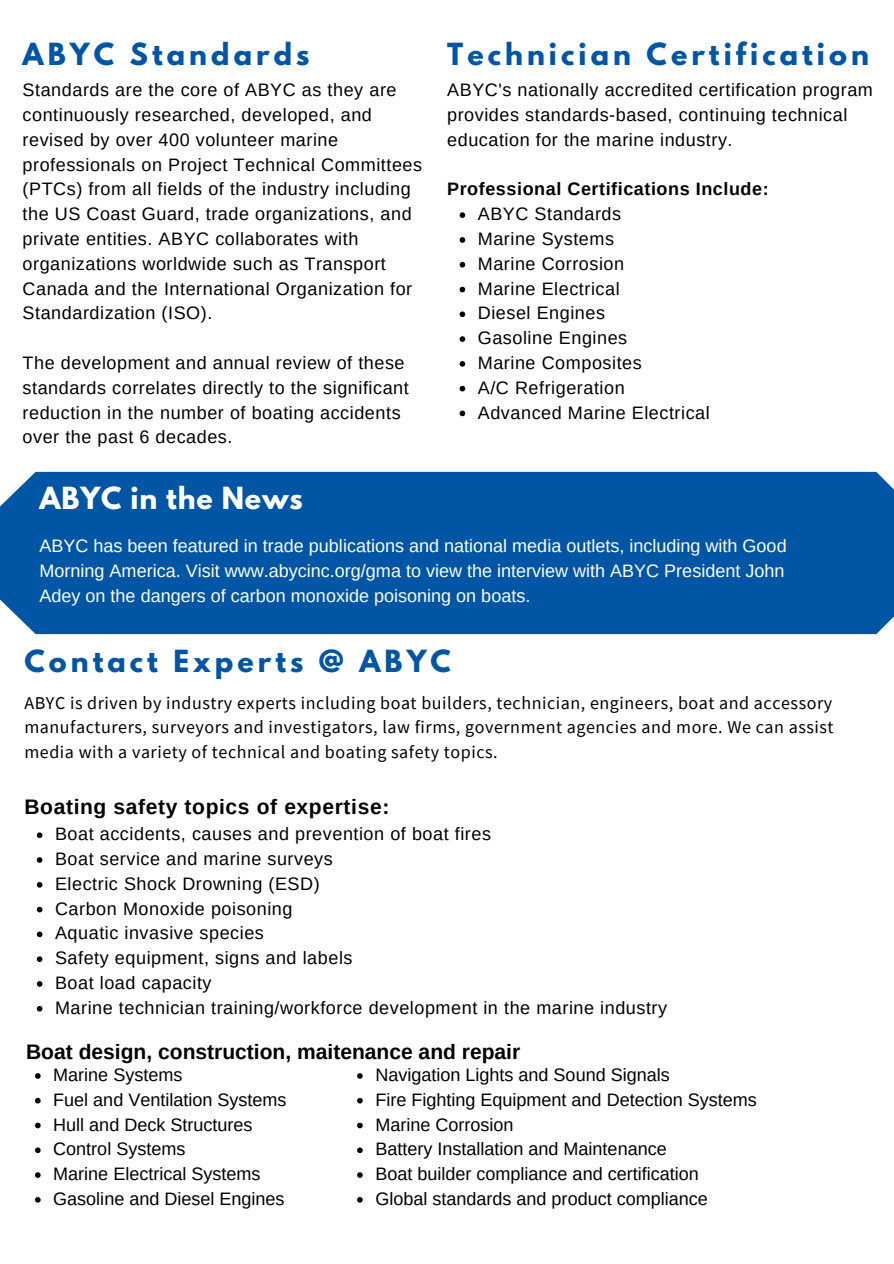
<style>
.page{position:relative;width:894px;height:1264px;background:#fff}
.page>*{position:absolute;margin:0;border:0;box-sizing:border-box;transform-origin:0 0}
.t1{font:700 27px "League Spartan";letter-spacing:.15em;color:#0055a5}
.t2{font:700 27px "League Spartan";letter-spacing:.03em;color:#fff}
.t3{font:700 21px "Arimo";color:#000}
.t4{font:700 21px "Arimo";letter-spacing:.03em;color:#000}
.t5{font:18px/24.8px "Arimo";letter-spacing:.03em;color:#000}
.t6{font:18px "Arimo";color:#000}
.t7{font:18px/24.8px "Source Sans Pro";letter-spacing:.03em;color:#000;text-align:justify}
.t8{font:18px/24.8px "Arimo";color:#fff}
.t9{font:700 18px "Arimo";letter-spacing:.03em;color:#000}
</style>
<div class="page">
<div style="left:0;top:472px;width:893px;height:162px;background:#0055a5"></div>
<svg style="left:37px;top:832px;width:5px;height:6px"></svg>
<svg style="left:37px;top:857px;width:5px;height:5px"></svg>
<svg style="left:37px;top:882px;width:5px;height:5px"></svg>
<svg style="left:37px;top:906px;width:5px;height:6px"></svg>
<svg style="left:37px;top:931px;width:5px;height:6px"></svg>
<svg style="left:37px;top:956px;width:5px;height:6px"></svg>
<svg style="left:37px;top:981px;width:5px;height:5px"></svg>
<svg style="left:37px;top:1005px;width:5px;height:6px"></svg>
<svg style="left:459px;top:212px;width:6px;height:6px"></svg>
<svg style="left:459px;top:237px;width:6px;height:6px"></svg>
<svg style="left:459px;top:262px;width:6px;height:5px"></svg>
<svg style="left:459px;top:287px;width:6px;height:5px"></svg>
<svg style="left:459px;top:311px;width:6px;height:6px"></svg>
<svg style="left:459px;top:336px;width:6px;height:6px"></svg>
<svg style="left:459px;top:361px;width:6px;height:6px"></svg>
<svg style="left:459px;top:386px;width:6px;height:5px"></svg>
<svg style="left:459px;top:410px;width:6px;height:6px"></svg>
<svg style="left:35px;top:1073px;width:6px;height:5px"></svg>
<svg style="left:35px;top:1097px;width:6px;height:6px"></svg>
<svg style="left:35px;top:1122px;width:6px;height:6px"></svg>
<svg style="left:35px;top:1147px;width:6px;height:6px"></svg>
<svg style="left:35px;top:1172px;width:6px;height:5px"></svg>
<svg style="left:35px;top:1197px;width:6px;height:5px"></svg>
<svg style="left:357px;top:1073px;width:5px;height:5px"></svg>
<svg style="left:357px;top:1097px;width:5px;height:6px"></svg>
<svg style="left:357px;top:1122px;width:5px;height:6px"></svg>
<svg style="left:357px;top:1147px;width:5px;height:6px"></svg>
<svg style="left:357px;top:1172px;width:5px;height:5px"></svg>
<svg style="left:357px;top:1197px;width:5px;height:5px"></svg>
<p class="t1" style="left:23px;top:41px;width:288px">ABYC Standards</p>
<p class="t5" style="left:23px;top:78px;width:401px">Standards are the core of ABYC as they are continuously researched, developed, and revised by over 400 volunteer marine professionals on Project Technical Committees (PTCs) from all fields of the industry including the US Coast Guard, trade organizations, and private entities. ABYC collaborates with organizations worldwide such as Transport Canada and the International Organization for Standardization (ISO).</p>
<p class="t5" style="left:23px;top:350px;width:387px">The development and annual review of these standards correlates directly to the significant reduction in the number of boating accidents over the past 6 decades.</p>
<p class="t2" style="left:40px;top:485px;width:265px">ABYC in the News</p>
<p class="t1" style="left:447px;top:41px;width:423px">Technician Certification</p>
<p class="t5" style="left:447px;top:78px;width:427px">ABYC's nationally accredited certification program provides standards-based, continuing technical education for the marine industry.</p>
<p class="t9" style="left:447px;top:179px;width:323px">Professional Certifications Include:</p>
<p class="t5" style="left:477px;top:202px;width:145px">ABYC Standards</p>
<p class="t5" style="left:477px;top:226px;width:138px">Marine Systems</p>
<p class="t5" style="left:477px;top:251px;width:148px">Marine Corrosion</p>
<p class="t5" style="left:477px;top:276px;width:143px">Marine Electrical</p>
<p class="t5" style="left:477px;top:301px;width:129px">Diesel Engines</p>
<p class="t5" style="left:477px;top:325px;width:151px">Gasoline Engines</p>
<p class="t5" style="left:477px;top:350px;width:165px">Marine Composites</p>
<p class="t5" style="left:477px;top:375px;width:148px">A/C Refrigeration</p>
<p class="t5" style="left:477px;top:400px;width:233px">Advanced Marine Electrical</p>
<p class="t8" style="left:40px;top:533px;width:748px">ABYC has been featured in trade publications and national media outlets, including with Good<br>Morning America. Visit www.abycinc.org/gma to view the interview with ABYC President John<br>Adey on the dangers of carbon monoxide poisoning on boats.</p>
<p class="t1" style="left:24px;top:647px;width:428px">Contact Experts @ ABYC</p>
<p class="t7" style="left:24px;top:689px;width:810px">ABYC is driven by industry experts including boat builders, technician, engineers, boat and accessory manufacturers, surveyors and investigators, law firms, government agencies and more. We can assist media with a variety of technical and boating safety topics.</p>
<p class="t4" style="left:24px;top:795px;width:366px">Boating safety topics of expertise:</p>
<p class="t5" style="left:55px;top:821px;width:437px">Boat accidents, causes and prevention of boat fires</p>
<p class="t5" style="left:55px;top:846px;width:279px">Boat service and marine surveys</p>
<p class="t5" style="left:55px;top:871px;width:266px">Electric Shock Drowning (ESD)</p>
<p class="t5" style="left:55px;top:896px;width:239px">Carbon Monoxide poisoning</p>
<p class="t5" style="left:55px;top:920px;width:210px">Aquatic invasive species</p>
<p class="t5" style="left:55px;top:945px;width:299px">Safety equipment, signs and labels</p>
<p class="t5" style="left:55px;top:970px;width:158px">Boat load capacity</p>
<p class="t5" style="left:55px;top:995px;width:613px">Marine technician training/workforce development in the marine industry</p>
<p class="t3" style="left:26px;top:1039px;width:495px">Boat design, construction, maitenance and repair</p>
<p class="t6" style="left:53px;top:1064px;width:131px">Marine Systems</p>
<p class="t6" style="left:53px;top:1089px;width:235px">Fuel and Ventilation Systems</p>
<p class="t6" style="left:53px;top:1114px;width:201px">Hull and Deck Structures</p>
<p class="t6" style="left:53px;top:1139px;width:134px">Control Systems</p>
<p class="t6" style="left:53px;top:1163px;width:209px">Marine Electrical Systems</p>
<p class="t6" style="left:53px;top:1188px;width:233px">Gasoline and Diesel Engines</p>
<p class="t6" style="left:375px;top:1064px;width:296px">Navigation Lights and Sound Signals</p>
<p class="t6" style="left:375px;top:1089px;width:383px">Fire Fighting Equipment and Detection Systems</p>
<p class="t6" style="left:375px;top:1114px;width:140px">Marine Corrosion</p>
<p class="t6" style="left:375px;top:1139px;width:293px">Battery Installation and Maintenance</p>
<p class="t6" style="left:375px;top:1163px;width:325px">Boat builder compliance and certification</p>
<p class="t6" style="left:375px;top:1188px;width:334px">Global standards and product compliance</p>
</div>
